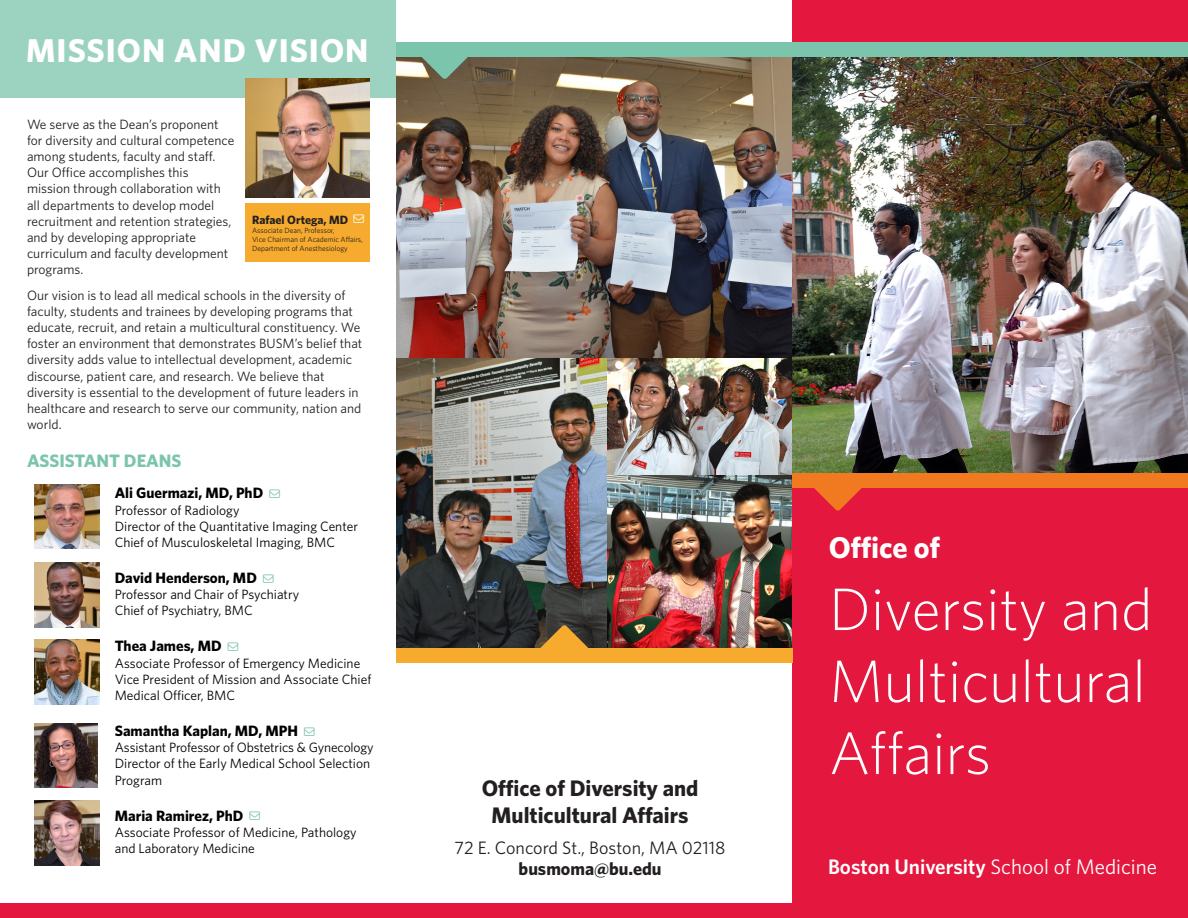
<style>
.page{position:relative;width:1188px;height:918px;background:#fff}
.page>*{position:absolute;margin:0;border:0;box-sizing:border-box;transform-origin:0 0}
.t1{font:300 60px/72px "Whitney";color:#fff;text-align:justify}
.t2{font:700 33px "Whitney";letter-spacing:.03em;color:#fff}
.t3{font:700 30px "Whitney";color:#fff}
.t4{font:700 22.5px/27px "Whitney";color:#231f20;text-align:center}
.t5{font:600 21px "Whitney";color:#fff}
.t6{font:18px "Whitney";color:#231f20}
.t7{font:700 18px "Whitney";color:#7bc5ac}
.t8{font:700 18px "Whitney";color:#231f20}
.t9{font:700 15px "Whitney";color:#000}
.t10{font:13.5px/16.2px "Whitney";color:#231f20}
.t11{font:13.5px/16.2px "Whitney";color:#000}
.t12{font:700 12px "Whitney";color:#231f20}
.t13{font:7.5px/9px "Whitney";color:#231f20}
.s1{font-weight:400}
</style>
<div class="page">
<div style="left:792px;top:0;width:396px;height:918px;background:#e4183e"></div>
<div style="left:792px;top:474px;width:396px;height:14px;background:#f17a20"></div>
<svg style="left:814px;top:488px;width:48px;height:23px"></svg>
<img style="left:396px;top:57px;width:396px;height:301px">
<div style="left:0;top:0;width:396px;height:97px;background:#9cd3c0"></div>
<div style="left:0;top:904px;width:794px;height:14px;background:#e4183e"></div>
<img style="left:396px;top:358px;width:212px;height:290px">
<img style="left:608px;top:358px;width:184px;height:117px">
<img style="left:608px;top:475px;width:184px;height:173px">
<svg style="left:419px;top:57px;width:51px;height:22px"></svg>
<img style="left:245px;top:79px;width:125px;height:119px">
<div style="left:245px;top:203px;width:125px;height:59px;background:#f6ab2e"></div>
<img style="left:35px;top:484px;width:64px;height:65px">
<img style="left:35px;top:563px;width:64px;height:64px">
<img style="left:35px;top:640px;width:64px;height:64px">
<img style="left:35px;top:723px;width:62px;height:65px">
<img style="left:35px;top:800px;width:64px;height:65px">
<div style="left:396px;top:648px;width:396px;height:15px;background:#f6ab2e"></div>
<svg style="left:539px;top:625px;width:51px;height:23px"></svg>
<div style="left:396px;top:43px;width:792px;height:14px;background:#7bc5ac"></div>
<img style="left:792px;top:57px;width:396px;height:415px">
<p class="t2" style="left:26px;top:29px;width:344px">MISSION AND VISION</p>
<p class="t10" style="left:27px;top:115px;width:209px">We serve as the Dean’s proponent for diversity and cultural competence among students, faculty and staff.<br>Our Office accomplishes this mission through collaboration with all departments to develop model recruitment and retention strategies,</p>
<p class="t10" style="left:27px;top:229px;width:203px">and by developing appropriate curriculum and faculty development programs.</p>
<p class="t10" style="left:27px;top:286px;width:337px">Our vision is to lead all medical schools in the diversity of faculty, students and trainees by developing programs that educate, recruit, and retain a multicultural constituency. We foster an environment that demonstrates BUSM’s belief that diversity adds value to intellectual development, academic discourse, patient care, and research. We believe that diversity is essential to the development of future leaders in healthcare and research to serve our community, nation and world.</p>
<p class="t7" style="left:27px;top:449px;width:156px">ASSISTANT DEANS</p>
<p class="t9" style="left:115px;top:483px;width:150px">Ali Guermazi, MD, PhD</p>
<p class="t11" style="left:115px;top:501px;width:126px">Professor of Radiology</p>
<p class="t11" style="left:115px;top:518px;width:245px">Director of the Quantitative Imaging Center</p>
<p class="t11" style="left:115px;top:534px;width:222px">Chief of Musculoskeletal Imaging, BMC</p>
<p class="t9" style="left:115px;top:568px;width:144px">David Henderson, MD</p>
<p class="t11" style="left:115px;top:586px;width:186px">Professor and Chair of Psychiatry</p>
<p class="t11" style="left:115px;top:602px;width:140px">Chief of Psychiatry, BMC</p>
<p class="t9" style="left:115px;top:636px;width:108px">Thea James, MD</p>
<p class="t11" style="left:115px;top:654px;width:247px">Associate Professor of Emergency Medicine</p>
<p class="t11" style="left:115px;top:671px;width:258px">Vice President of Mission and Associate Chief<br>Medical Officer, BMC</p>
<p class="t9" style="left:115px;top:721px;width:185px">Samantha Kaplan, MD, MPH</p>
<p class="t11" style="left:115px;top:739px;width:260px">Assistant Professor of Obstetrics &amp; Gynecology</p>
<p class="t11" style="left:115px;top:755px;width:257px">Director of the Early Medical School Selection<br>Program</p>
<p class="t9" style="left:115px;top:805px;width:130px">Maria Ramirez, PhD</p>
<p class="t11" style="left:115px;top:824px;width:243px">Associate Professor of Medicine, Pathology and Laboratory Medicine</p>
<p class="t12" style="left:252px;top:211px;width:98px">Rafael Ortega, MD</p>
<p class="t13" style="left:252px;top:225px;width:84px">Associate Dean, Professor,</p>
<p class="t13" style="left:252px;top:234px;width:112px">Vice Chairman of Academic Affairs,<br>Department of Anesthesiology</p>
<p class="t4" style="left:482px;top:774px;width:218px">Office of Diversity and<br>Multicultural Affairs</p>
<p class="t6" style="left:455px;top:836px;width:272px">72 E. Concord St., Boston, MA 02118</p>
<p class="t8" style="left:519px;top:857px;width:145px">busmoma@bu.edu</p>
<p class="t3" style="left:829px;top:528px;width:113px">Office of</p>
<p class="t1" style="left:829px;top:571px;width:325px">Diversity and Multicultural Affairs</p>
<p class="t5" style="left:828px;top:853px;width:331px">Boston University <span class="s1">School of Medicine</span></p>
</div>
